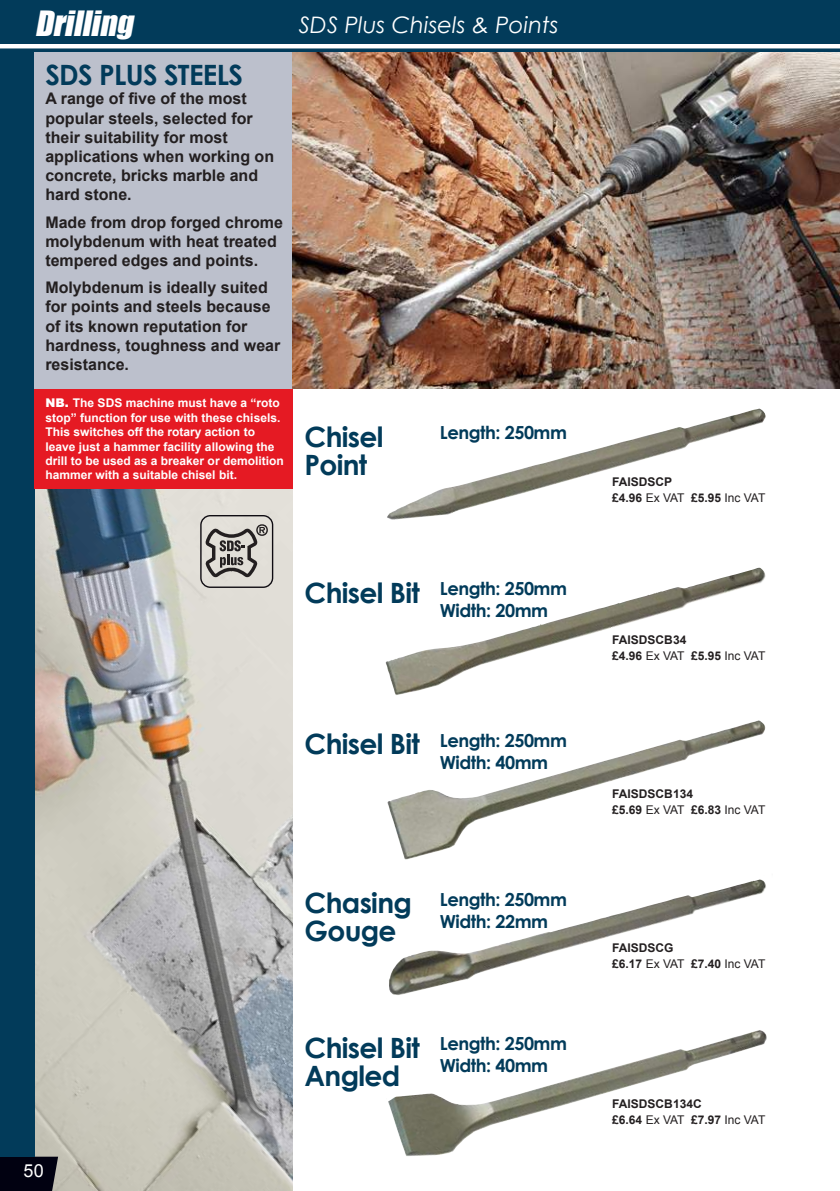
<style>
.page{position:relative;width:840px;height:1191px;background:#fff}
.page>*{position:absolute;margin:0;border:0;box-sizing:border-box;transform-origin:0 0}
.t1{font:italic 32px "Impact";color:#fff}
.t2{font:700 28px/28px "Century Gothic";letter-spacing:-.025em;color:#023b5a}
.t3{font:italic 22.8px "Century Gothic";color:#fff}
.t4{font:700 18px/21.6px "Century Gothic";letter-spacing:-.025em;color:#023b5a}
.t5{font:18px "Arial";color:#fff}
.t6{font:700 16px/19.2px "Arial";color:#231f20}
.t7{font:700 12px/14.4px "Arial";color:#fff}
.t8{font:700 12px/16px "Arial";color:#231f20}
.s1{font-weight:900}
.s2{font-weight:400}
</style>
<div class="page">
<img style="left:34px;top:488px;width:259px;height:703px">
<svg style="left:0;top:1156px;width:58px;height:35px;background:#0b0c1b"></svg>
<div style="left:0;top:50px;width:34px;height:1106px;background:#023b5a"></div>
<div style="left:0;top:0;width:839px;height:44px;background:#023b5a"></div>
<svg style="left:0;top:48px;width:839px;height:4px;background:#1f526d"></svg>
<hr style="left:839px;top:0;width:1px;height:44px;background:#023b5a">
<div style="left:35px;top:52px;width:258px;height:337px;background:#bcc0cc"></div>
<img style="left:293px;top:52px;width:546px;height:337px">
<img style="left:388px;top:1030px;width:378px;height:126px">
<img style="left:389px;top:879px;width:377px;height:116px">
<img style="left:387px;top:408px;width:378px;height:112px">
<img style="left:387px;top:720px;width:378px;height:140px">
<div style="left:34px;top:389px;width:259px;height:99px;background:#e51a23"></div>
<img style="left:385px;top:568px;width:380px;height:127px">
<svg style="left:200px;top:514px;width:75px;height:74px;background:#b0ada8"></svg>
<h1 class="t1" style="left:35px;top:-2px;width:108px">Drilling</h1>
<h2 class="t2" style="left:45px;top:60px;width:199px">SDS PLUS STEELS</h2>
<p class="t6" style="left:45px;top:90px;width:230px">A range of five of the most popular steels, selected for their suitability for most applications when working on concrete, bricks marble and hard stone.</p>
<p class="t6" style="left:45px;top:213px;width:239px">Made from drop forged chrome molybdenum with heat treated tempered edges and points.</p>
<p class="t6" style="left:45px;top:278px;width:236px">Molybdenum is ideally suited for points and steels because of its known reputation for hardness, toughness and wear resistance.</p>
<p class="t7" style="left:45px;top:396px;width:240px"><span class="s1">NB.</span> The SDS machine must have a “roto stop” function for use with these chisels.<br>This switches off the rotary action to leave just a hammer facility allowing the drill to be used as a breaker or demolition hammer with a suitable chisel bit.</p>
<h3 class="t3" style="left:299px;top:9px;width:261px">SDS Plus Chisels &amp; Points</h3>
<h2 class="t2" style="left:304px;top:421px;width:80px">Chisel<br>Point</h2>
<p class="t4" style="left:439px;top:421px;width:129px">Length: 250mm</p>
<h2 class="t2" style="left:304px;top:577px;width:117px">Chisel Bit</h2>
<p class="t4" style="left:439px;top:577px;width:129px">Length: 250mm<br>Width: 20mm</p>
<h2 class="t2" style="left:304px;top:729px;width:117px">Chisel Bit</h2>
<p class="t4" style="left:439px;top:728px;width:129px">Length: 250mm<br>Width: 40mm</p>
<p class="t5" style="left:24px;top:1159px;width:22px">50</p>
<h2 class="t2" style="left:304px;top:888px;width:109px">Chasing<br>Gouge</h2>
<p class="t4" style="left:439px;top:887px;width:129px">Length: 250mm<br>Width: 22mm</p>
<h2 class="t2" style="left:304px;top:1032px;width:117px">Chisel Bit<br>Angled</h2>
<p class="t4" style="left:439px;top:1032px;width:129px">Length: 250mm<br>Width: 40mm</p>
<p class="t8" style="left:612px;top:474px;width:154px">FAISDSCP<br>£4.96 <span class="s2">Ex VAT</span> £5.95 <span class="s2">Inc VAT</span></p>
<p class="t8" style="left:612px;top:632px;width:154px">FAISDSCB34<br>£4.96 <span class="s2">Ex VAT</span> £5.95 <span class="s2">Inc VAT</span></p>
<p class="t8" style="left:612px;top:786px;width:154px">FAISDSCB134<br>£5.69 <span class="s2">Ex VAT</span> £6.83 <span class="s2">Inc VAT</span></p>
<p class="t8" style="left:612px;top:940px;width:154px">FAISDSCG<br>£6.17 <span class="s2">Ex VAT</span> £7.40 <span class="s2">Inc VAT</span></p>
<p class="t8" style="left:612px;top:1095px;width:154px">FAISDSCB134C<br>£6.64 <span class="s2">Ex VAT</span> £7.97 <span class="s2">Inc VAT</span></p>
</div>
